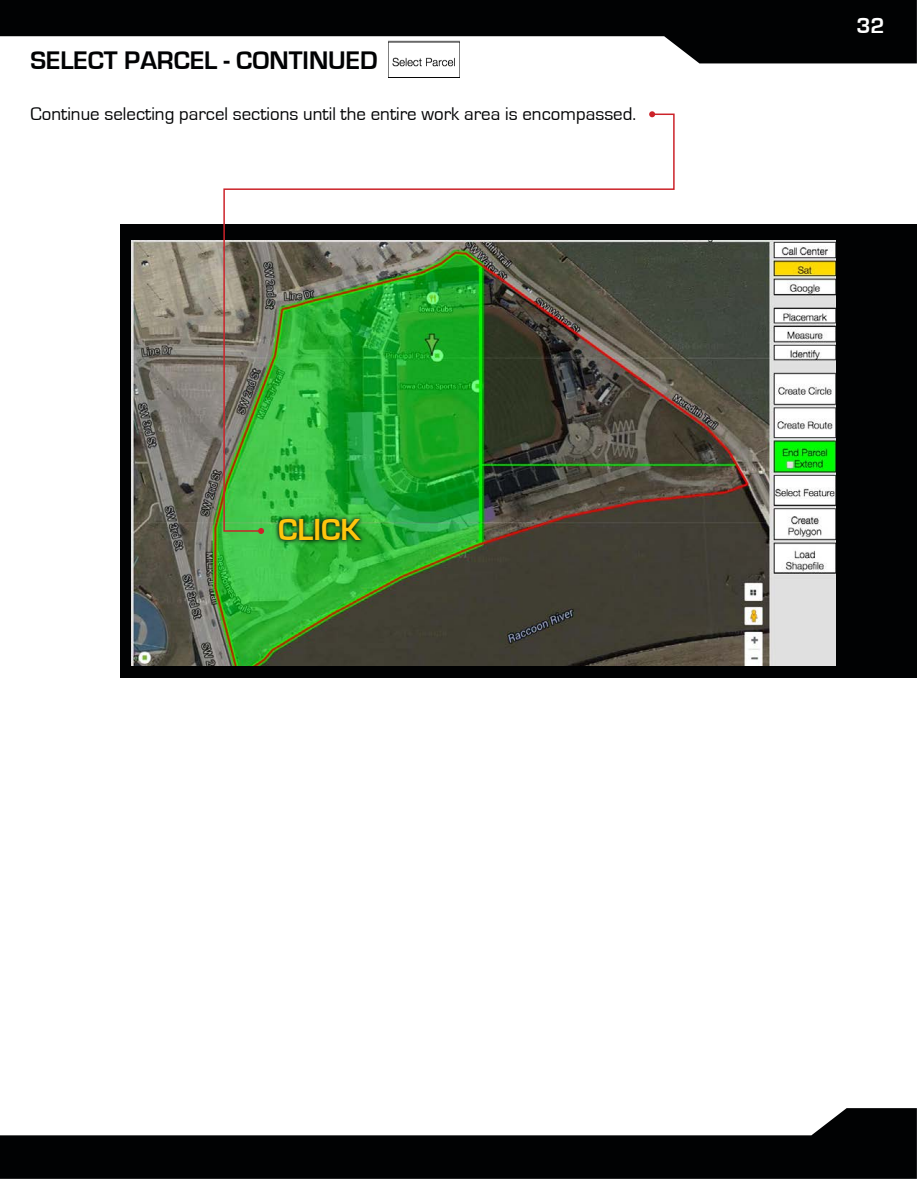
<style>
.page{position:relative;width:918px;height:1188px;background:#fff}
.page>*{position:absolute;margin:0;border:0;box-sizing:border-box;transform-origin:0 0}
.t1{font:700 31.35px "Eurostile";color:#fec50d}
.t2{font:700 26.25px "Eurostile";color:#010203}
.t3{font:700 22.5px "Eurostile";color:#fff}
.t4{font:18.9px "Eurostile";color:#010203}
</style>
<div class="page">
<svg style="left:0;top:1108px;width:917px;height:71px;fill:#010203"></svg>
<svg style="left:0;top:0;width:917px;height:63px;fill:#010203"></svg>
<div style="left:120px;top:224px;width:797px;height:453px;background:#010203"></div>
<img style="left:131px;top:240px;width:705px;height:426px">
<img style="left:223px;top:113px;width:452px;height:419px">
<svg style="left:649px;top:111px;width:6px;height:6px"></svg>
<svg style="left:258px;top:528px;width:6px;height:6px"></svg>
<svg style="left:275px;top:514px;width:90px;height:31px;background:#1f7426"></svg>
<img style="left:388px;top:41px;width:71px;height:36px">
<p class="t2" style="left:31px;top:46px;width:349px">SELECT PARCEL - CONTINUED</p>
<p class="t4" style="left:31px;top:104px;width:607px">Continue selecting parcel sections until the entire work area is encompassed.</p>
<p class="t1" style="left:278px;top:513px;width:84px">CLICK</p>
<p class="t3" style="left:856px;top:13px;width:30px">32</p>
</div>
